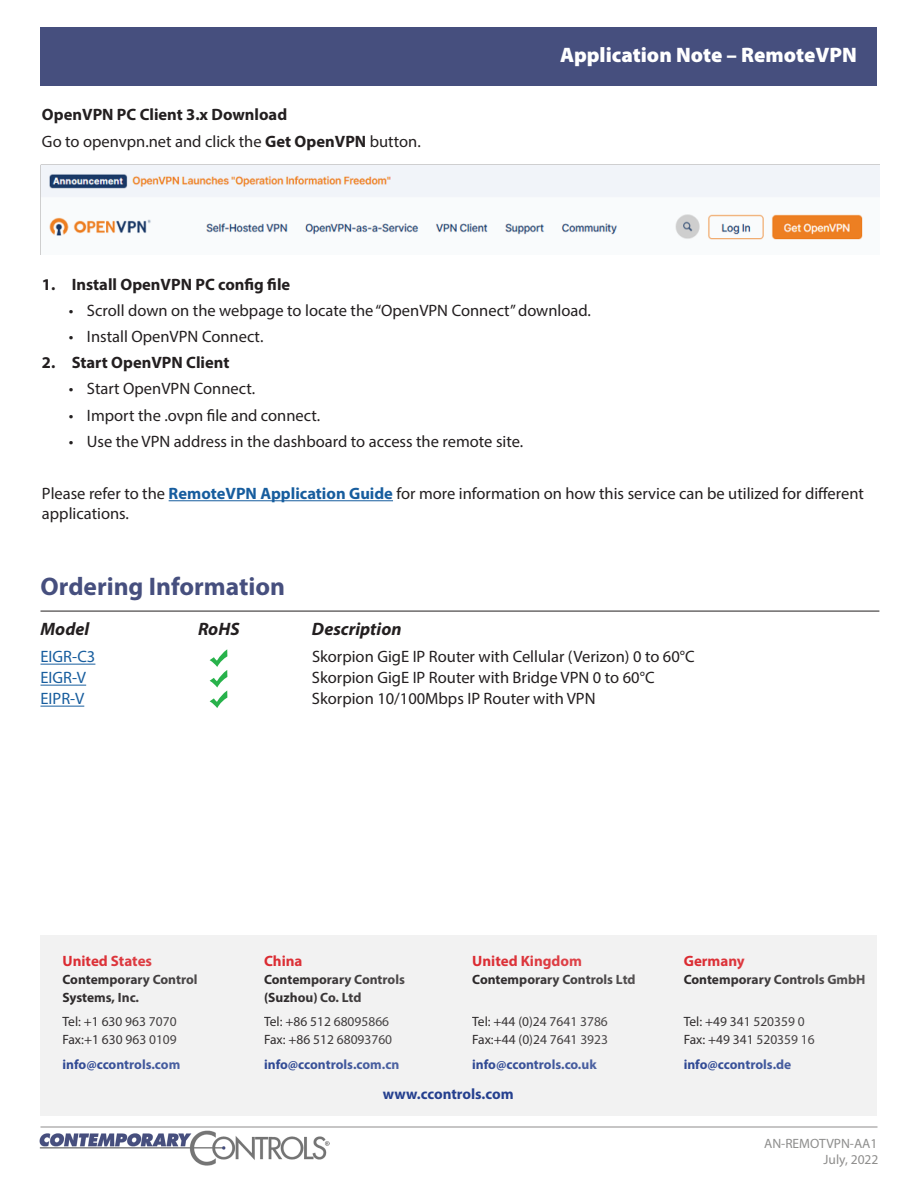
<style>
.page{position:relative;width:918px;height:1188px;background:#fff}
.page>*{position:absolute;margin:0;border:0;box-sizing:border-box;transform-origin:0 0}
.t1{font:700 25.5px "Myriad Pro";color:#464f7e}
.t2{font:900 21px "Myriad Pro";color:#fff}
.t3{font:italic 700 18px "Myriad Pro";color:#231f20}
.Body_Text{font:16.5px/19.5px "Myriad Pro";color:#231f20}
.Body_Text-2{font:700 16.5px "Myriad Pro";color:#231f20}
.t4{font:16.5px "Myriad Pro";color:#175d9e}
.t5{font:700 15px "Myriad Pro";color:#da2128}
.t6{font:700 15px "Myriad Pro";color:#25408f}
.t7{font:13.5px/18px "Myriad Pro";color:#231f20}
.t8{font:700 13.5px/18px "Myriad Pro";color:#231f20}
.t9{font:700 13.5px "Myriad Pro";color:#25408f}
.t10{font:13.5px "Myriad Pro";color:#8e8e8d}
.t11{font:13.5px "Myriad Pro";color:#8e8d8c}
.s1{font-weight:700}
.s2{font-weight:700;color:#175d9e}
</style>
<div class="page">
<hr style="left:40px;top:1127px;width:838px;height:1px;background:#8e8d8c">
<div style="left:40px;top:27px;width:838px;height:59px;background:#464f7e"></div>
<img style="left:40px;top:1131px;width:290px;height:35px">
<div style="left:40px;top:935px;width:838px;height:181px;background:#f2f2f2"></div>
<hr style="left:40px;top:664px;width:55px;height:1px;background:#175d9e">
<hr style="left:40px;top:685px;width:46px;height:1px;background:#175d9e">
<hr style="left:40px;top:706px;width:44px;height:1px;background:#175d9e">
<hr style="left:40px;top:611px;width:839px;height:1px;background:#231f20">
<svg style="left:210px;top:649px;width:17px;height:59px"></svg>
<img style="left:41px;top:165px;width:838px;height:75px">
<hr style="left:169px;top:500px;width:224px;height:1px;background:#175d9e">
<p class="Body_Text-2" style="left:42px;top:104px;width:247px">OpenVPN PC Client 3.x Download</p>
<p class="Body_Text" style="left:42px;top:131px;width:380px">Go to openvpn.net and click the <span class="s1">Get OpenVPN</span> button.</p>
<p class="t2" style="left:560px;top:41px;width:298px">Application Note – RemoteVPN</p>
<p class="Body_Text-2" style="left:42px;top:273px;width:250px">1. Install OpenVPN PC config file</p>
<p class="Body_Text" style="left:69px;top:300px;width:524px">• Scroll down on the webpage to locate the “OpenVPN Connect” download.</p>
<p class="Body_Text" style="left:69px;top:327px;width:196px">• Install OpenVPN Connect.</p>
<p class="Body_Text-2" style="left:42px;top:352px;width:189px">2. Start OpenVPN Client</p>
<p class="Body_Text" style="left:69px;top:379px;width:188px">• Start OpenVPN Connect.</p>
<p class="Body_Text" style="left:69px;top:405px;width:253px">• Import the .ovpn file and connect.</p>
<p class="Body_Text" style="left:69px;top:431px;width:456px">• Use the VPN address in the dashboard to access the remote site.</p>
<p class="Body_Text" style="left:42px;top:484px;width:823px">Please refer to the <span class="s2">RemoteVPN Application Guide</span> for more information on how this service can be utilized for different applications.</p>
<p class="t1" style="left:40px;top:570px;width:246px">Ordering Information</p>
<p class="t3" style="left:40px;top:617px;width:50px">Model</p>
<p class="t3" style="left:198px;top:617px;width:43px">RoHS</p>
<p class="t3" style="left:312px;top:617px;width:91px">Description</p>
<p class="t4" style="left:40px;top:647px;width:56px">EIGR-C3</p>
<p class="Body_Text" style="left:312px;top:647px;width:384px">Skorpion GigE IP Router with Cellular (Verizon) 0 to 60°C</p>
<p class="t4" style="left:40px;top:668px;width:47px">EIGR-V</p>
<p class="Body_Text" style="left:312px;top:668px;width:344px">Skorpion GigE IP Router with Bridge VPN 0 to 60°C</p>
<p class="t4" style="left:40px;top:689px;width:45px">EIPR-V</p>
<p class="Body_Text" style="left:312px;top:689px;width:285px">Skorpion 10/100Mbps IP Router with VPN</p>
<p class="t5" style="left:62px;top:951px;width:91px">United States</p>
<p class="t8" style="left:62px;top:970px;width:137px">Contemporary Control<br>Systems, Inc.</p>
<p class="t7" style="left:62px;top:1013px;width:116px">Tel: +1 630 963 7070<br>Fax:+1 630 963 0109</p>
<p class="t9" style="left:62px;top:1056px;width:119px">info@ccontrols.com</p>
<p class="t5" style="left:264px;top:951px;width:40px">China</p>
<p class="t8" style="left:264px;top:970px;width:142px">Contemporary Controls (Suzhou) Co. Ltd</p>
<p class="t7" style="left:264px;top:1013px;width:130px">Tel: +86 512 68095866<br>Fax: +86 512 68093760</p>
<p class="t9" style="left:264px;top:1056px;width:137px">info@ccontrols.com.cn</p>
<p class="t5" style="left:472px;top:951px;width:111px">United Kingdom</p>
<p class="t8" style="left:472px;top:970px;width:165px">Contemporary Controls Ltd</p>
<p class="t7" style="left:472px;top:1013px;width:137px">Tel: +44 (0)24 7641 3786<br>Fax:+44 (0)24 7641 3923</p>
<p class="t9" style="left:472px;top:1056px;width:126px">info@ccontrols.co.uk</p>
<p class="t6" style="left:383px;top:1085px;width:132px">www.ccontrols.com</p>
<p class="t5" style="left:684px;top:951px;width:63px">Germany</p>
<p class="t8" style="left:684px;top:970px;width:183px">Contemporary Controls GmbH</p>
<p class="t7" style="left:684px;top:1013px;width:133px">Tel: +49 341 520359 0<br>Fax: +49 341 520359 16</p>
<p class="t9" style="left:684px;top:1056px;width:109px">info@ccontrols.de</p>
<p class="t10" style="left:764px;top:1135px;width:115px">AN-REMOTVPN-AA1</p>
<p class="t11" style="left:824px;top:1152px;width:56px">July, 2022</p>
</div>
